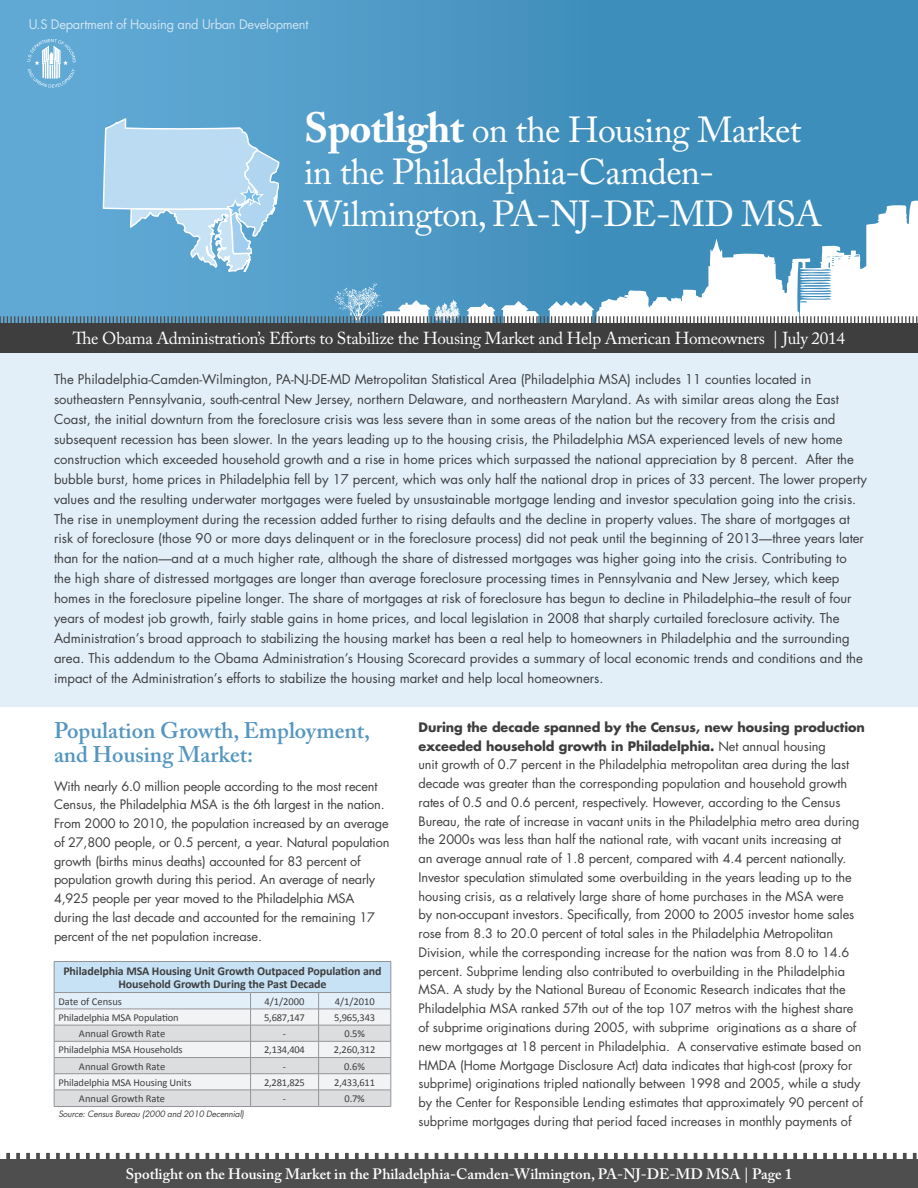
<style>
.page{position:relative;width:918px;height:1188px;background:#fff}
.page>*{position:absolute;margin:0;border:0;box-sizing:border-box;transform-origin:0 0}
.t1{font:36px/42px "Adobe Caslon Pro";letter-spacing:-.02em;color:#fff}
.t2{font:600 22.5px/24px "Adobe Caslon Pro";color:#5496c0}
.t3{font:17.25px "Adobe Caslon Pro";letter-spacing:-.02em;color:#fff}
.t4{font:600 15px "Adobe Caslon Pro";color:#fff}
.t5{font:13.2px/19.8px "Futura";color:#3e3e3f}
.t6{font:13.05px "Helvetica Neue";letter-spacing:.01em;color:#fff}
.t7{font:12.9px "Futura";letter-spacing:-.02em;color:#fff}
.t8{font:12.75px/18.8px "Futura";letter-spacing:-.005em;color:#3e3e3f}
.t9{font:700 12px/13.5px "Calibri";letter-spacing:-.01em;color:#3e3e3f;text-align:center}
.t10{font:10.5px "Calibri";letter-spacing:-.01em;color:#3e3e3f}
.t11{font:italic 8.55px "Futura";letter-spacing:-.02em;color:#3e3e3f}
.s1{font-weight:700;font-size:42px}
.s2{font-weight:700}
</style>
<div class="page">
<div style="left:0;top:0;width:918px;height:353px;background:linear-gradient(to right,#62aad6,#3687b4)"></div>
<svg style="left:596px;top:201px;width:322px;height:81px;fill:#3e8ebb"></svg>
<svg style="left:0;top:282px;width:918px;height:41px"></svg>
<div style="left:0;top:323px;width:918px;height:30px;background:#3e3e3f"></div>
<svg style="left:27px;top:39px;width:49px;height:49px;background:#84bcde"></svg>
<svg style="left:6px;top:1152px;width:911px;height:7px"></svg>
<div style="left:0;top:1159px;width:918px;height:29px;background:#4d4e4d"></div>
<svg style="left:102px;top:117px;width:178px;height:155px;background:#9bc9e6"></svg>
<div style="left:0;top:353px;width:918px;height:354px;background:#e2eff9"></div>
<div style="left:54px;top:962px;width:337px;height:31px;background:#c8e2f5"></div>
<hr style="left:54px;top:961px;width:197px;height:1px;background:#939598">
<hr style="left:54px;top:962px;width:1px;height:30px;background:#939598">
<hr style="left:251px;top:961px;width:68px;height:1px;background:#939598">
<hr style="left:319px;top:961px;width:72px;height:1px;background:#939598">
<hr style="left:391px;top:962px;width:1px;height:30px;background:#939598">
<hr style="left:54px;top:992px;width:197px;height:1px;background:#939598">
<hr style="left:251px;top:992px;width:68px;height:1px;background:#939598">
<hr style="left:319px;top:992px;width:72px;height:1px;background:#939598">
<svg style="left:54px;top:993px;width:338px;height:114px"></svg>
<hr style="left:54px;top:1009px;width:197px;height:1px;background:#939598">
<hr style="left:251px;top:1009px;width:68px;height:1px;background:#939598">
<hr style="left:319px;top:1009px;width:72px;height:1px;background:#939598">
<hr style="left:54px;top:1041px;width:197px;height:1px;background:#939598">
<hr style="left:251px;top:1041px;width:68px;height:1px;background:#939598">
<hr style="left:319px;top:1041px;width:72px;height:1px;background:#939598">
<hr style="left:54px;top:1057px;width:197px;height:1px;background:#939598">
<hr style="left:251px;top:1057px;width:68px;height:1px;background:#939598">
<hr style="left:319px;top:1057px;width:72px;height:1px;background:#939598">
<hr style="left:54px;top:1073px;width:197px;height:1px;background:#939598">
<hr style="left:251px;top:1073px;width:68px;height:1px;background:#939598">
<hr style="left:319px;top:1073px;width:72px;height:1px;background:#939598">
<hr style="left:54px;top:1090px;width:197px;height:1px;background:#939598">
<hr style="left:251px;top:1090px;width:68px;height:1px;background:#939598">
<hr style="left:319px;top:1090px;width:72px;height:1px;background:#939598">
<hr style="left:54px;top:1106px;width:197px;height:1px;background:#939598">
<hr style="left:251px;top:1106px;width:68px;height:1px;background:#939598">
<hr style="left:319px;top:1106px;width:72px;height:1px;background:#939598">
<p class="t7" style="left:28px;top:16px;width:282px">U.S Department of Housing and Urban Development</p>
<h1 class="t1" style="left:304px;top:109px;width:519px"><span class="s1">Spotlight</span> on the Housing Market in the Philadelphia-Camden-<br>Wilmington, PA-NJ-DE-MD MSA</h1>
<h3 class="t3" style="left:73px;top:328px;width:774px">The Obama Administration’s Efforts to Stabilize the Housing Market and Help American Homeowners | July 2014</h3>
<p class="t6" style="left:159px;top:329px;width:599px">U.S. Department of Housing and Urban Development | Office of Policy Development and Research</p>
<p class="t5" style="left:54px;top:370px;width:815px">The Philadelphia-Camden-Wilmington, PA-NJ-DE-MD Metropolitan Statistical Area (Philadelphia MSA) includes 11 counties located in southeastern Pennsylvania, south-central New Jersey, northern Delaware, and northeastern Maryland. As with similar areas along the East Coast, the initial downturn from the foreclosure crisis was less severe than in some areas of the nation but the recovery from the crisis and subsequent recession has been slower. In the years leading up to the housing crisis, the Philadelphia MSA experienced levels of new home construction which exceeded household growth and a rise in home prices which surpassed the national appreciation by 8 percent. After the bubble burst, home prices in Philadelphia fell by 17 percent, which was only half the national drop in prices of 33 percent. The lower property values and the resulting underwater mortgages were fueled by unsustainable mortgage lending and investor speculation going into the crisis.<br>The rise in unemployment during the recession added further to rising defaults and the decline in property values. The share of mortgages at risk of foreclosure (those 90 or more days delinquent or in the foreclosure process) did not peak until the beginning of 2013—three years later than for the nation—and at a much higher rate, although the share of distressed mortgages was higher going into the crisis. Contributing to<br>the high share of distressed mortgages are longer than average foreclosure processing times in Pennsylvania and New Jersey, which keep homes in the foreclosure pipeline longer. The share of mortgages at risk of foreclosure has begun to decline in Philadelphia–the result of four years of modest job growth, fairly stable gains in home prices, and local legislation in 2008 that sharply curtailed foreclosure activity. The Administration’s broad approach to stabilizing the housing market has been a real help to homeowners in Philadelphia and the surrounding area. This addendum to the Obama Administration’s Housing Scorecard provides a summary of local economic trends and conditions and the impact of the Administration’s efforts to stabilize the housing market and help local homeowners.</p>
<h2 class="t2" style="left:54px;top:718px;width:318px">Population Growth, Employment, and Housing Market:</h2>
<p class="t8" style="left:54px;top:776px;width:337px">With nearly 6.0 million people according to the most recent Census, the Philadelphia MSA is the 6th largest in the nation.<br>From 2000 to 2010, the population increased by an average of 27,800 people, or 0.5 percent, a year. Natural population growth (births minus deaths) accounted for 83 percent of population growth during this period. An average of nearly 4,925 people per year moved to the Philadelphia MSA during the last decade and accounted for the remaining 17 percent of the net population increase.</p>
<p class="t9" style="left:63px;top:963px;width:320px">Philadelphia MSA Housing Unit Growth Outpaced Population and<br>Household Growth During the Past Decade</p>
<p class="t10" style="left:58px;top:995px;width:65px">Date of Census</p>
<p class="t10" style="left:265px;top:995px;width:42px">4/1/2000</p>
<p class="t10" style="left:335px;top:995px;width:42px">4/1/2010</p>
<p class="t10" style="left:58px;top:1011px;width:122px">Philadelphia MSA Population</p>
<p class="t10" style="left:264px;top:1011px;width:42px">5,687,147</p>
<p class="t10" style="left:334px;top:1011px;width:42px">5,965,343</p>
<p class="t10" style="left:79px;top:1027px;width:88px">Annual Growth Rate</p>
<p class="t10" style="left:283px;top:1027px;width:5px">-</p>
<p class="t10" style="left:344px;top:1027px;width:22px">0.5%</p>
<p class="t10" style="left:58px;top:1043px;width:126px">Philadelphia MSA Households</p>
<p class="t10" style="left:264px;top:1043px;width:42px">2,134,404</p>
<p class="t10" style="left:334px;top:1043px;width:43px">2,260,312</p>
<p class="t10" style="left:79px;top:1060px;width:88px">Annual Growth Rate</p>
<p class="t10" style="left:283px;top:1060px;width:5px">-</p>
<p class="t10" style="left:344px;top:1060px;width:22px">0.6%</p>
<p class="t10" style="left:58px;top:1076px;width:135px">Philadelphia MSA Housing Units</p>
<p class="t10" style="left:264px;top:1076px;width:42px">2,281,825</p>
<p class="t10" style="left:334px;top:1076px;width:42px">2,433,611</p>
<p class="t10" style="left:79px;top:1092px;width:88px">Annual Growth Rate</p>
<p class="t10" style="left:283px;top:1092px;width:5px">-</p>
<p class="t10" style="left:345px;top:1092px;width:22px">0.7%</p>
<p class="t11" style="left:58px;top:1108px;width:187px">Source: Census Bureau (2000 and 2010 Decennial)</p>
<p class="t8" style="left:418px;top:718px;width:448px"><span class="s2">During the decade spanned by the Census, new housing production exceeded household growth in Philadelphia.</span> Net annual housing<br>unit growth of 0.7 percent in the Philadelphia metropolitan area during the last decade was greater than the corresponding population and household growth rates of 0.5 and 0.6 percent, respectively. However, according to the Census Bureau, the rate of increase in vacant units in the Philadelphia metro area during the 2000s was less than half the national rate, with vacant units increasing at<br>an average annual rate of 1.8 percent, compared with 4.4 percent nationally.<br>Investor speculation stimulated some overbuilding in the years leading up to the housing crisis, as a relatively large share of home purchases in the MSA were<br>by non-occupant investors. Specifically, from 2000 to 2005 investor home sales rose from 8.3 to 20.0 percent of total sales in the Philadelphia Metropolitan Division, while the corresponding increase for the nation was from 8.0 to 14.6 percent. Subprime lending also contributed to overbuilding in the Philadelphia MSA. A study by the National Bureau of Economic Research indicates that the Philadelphia MSA ranked 57th out of the top 107 metros with the highest share of subprime originations during 2005, with subprime originations as a share of new mortgages at 18 percent in Philadelphia. A conservative estimate based on HMDA (Home Mortgage Disclosure Act) data indicates that high-cost (proxy for subprime) originations tripled nationally between 1998 and 2005, while a study by the Center for Responsible Lending estimates that approximately 90 percent of subprime mortgages during that period faced increases in monthly payments of</p>
<p class="t4" style="left:126px;top:1165px;width:668px">Spotlight on the Housing Market in the Philadelphia-Camden-Wilmington, PA-NJ-DE-MD MSA | Page 1</p>
</div>
